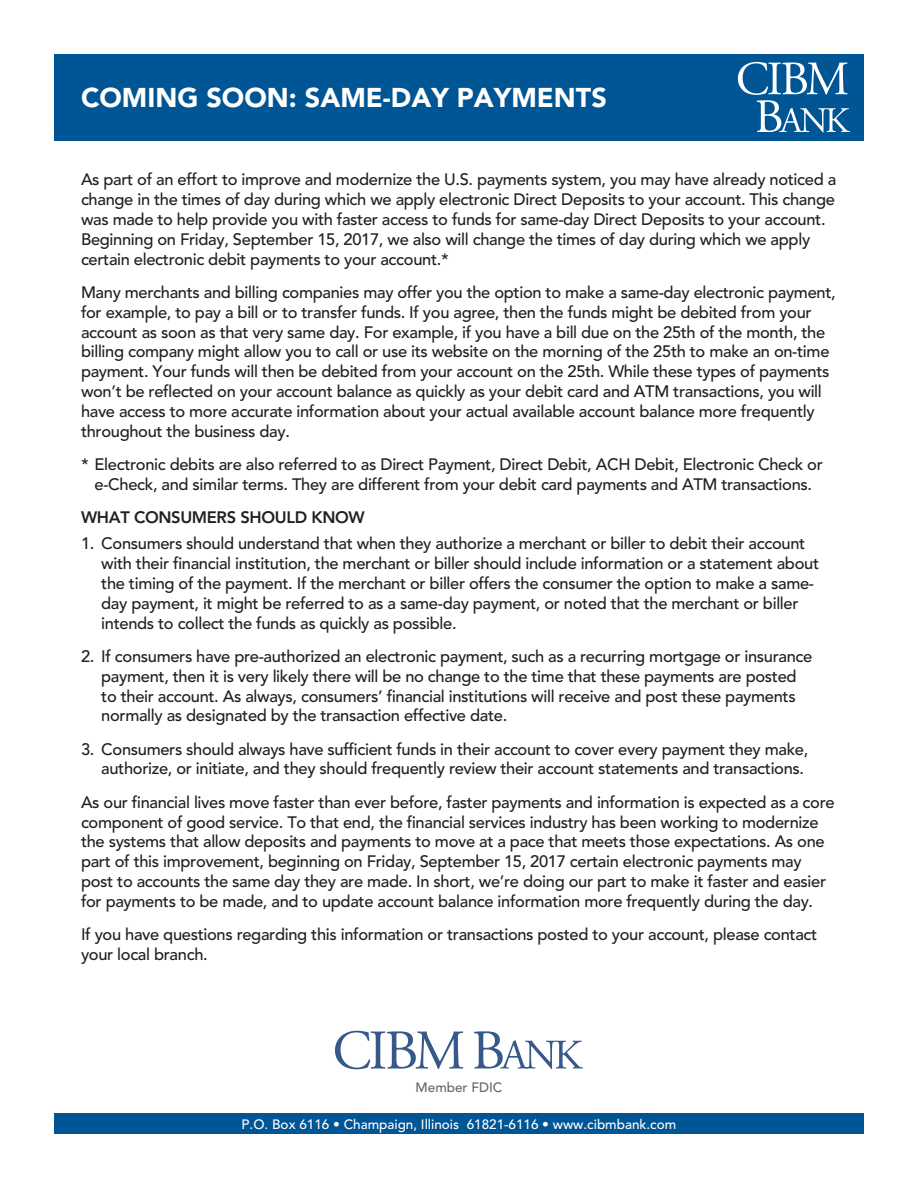
<style>
.page{position:relative;width:918px;height:1188px;background:#fff}
.page>*{position:absolute;margin:0;border:0;box-sizing:border-box;transform-origin:0 0}
.t1{font:900 27px "Avenir";color:#fff}
.t2{font:500 16.5px/19.8px "Avenir";letter-spacing:-.02em;color:#231f20}
.t3{font:800 16.5px "Avenir";letter-spacing:-.02em;color:#231f20}
.t4{font:500 13.5px "Avenir";color:#fff}
.t5{font:500 13.5px "Avenir";color:#5f696f}
</style>
<div class="page">
<div style="left:54px;top:1114px;width:810px;height:20px;background:#005595"></div>
<div style="left:54px;top:54px;width:810px;height:86px;background:#005595"></div>
<svg style="left:335px;top:1031px;width:128px;height:38px"></svg>
<svg style="left:474px;top:1031px;width:109px;height:38px"></svg>
<svg style="left:738px;top:62px;width:112px;height:70px"></svg>
<h1 class="t1" style="left:81px;top:82px;width:527px">COMING SOON: SAME-DAY PAYMENTS</h1>
<p class="t2" style="left:81px;top:170px;width:757px">As part of an effort to improve and modernize the U.S. payments system, you may have already noticed a change in the times of day during which we apply electronic Direct Deposits to your account. This change was made to help provide you with faster access to funds for same-day Direct Deposits to your account.<br>Beginning on Friday, September 15, 2017, we also will change the times of day during which we apply certain electronic debit payments to your account.*</p>
<p class="t2" style="left:81px;top:283px;width:756px">Many merchants and billing companies may offer you the option to make a same-day electronic payment, for example, to pay a bill or to transfer funds. If you agree, then the funds might be debited from your account as soon as that very same day. For example, if you have a bill due on the 25th of the month, the billing company might allow you to call or use its website on the morning of the 25th to make an on-time payment. Your funds will then be debited from your account on the 25th. While these types of payments won’t be reflected on your account balance as quickly as your debit card and ATM transactions, you will have access to more accurate information about your actual available account balance more frequently throughout the business day.</p>
<p class="t2" style="left:81px;top:455px;width:743px;text-align:center">* Electronic debits are also referred to as Direct Payment, Direct Debit, ACH Debit, Electronic Check or e-Check, and similar terms. They are different from your debit card payments and ATM transactions.</p>
<p class="t3" style="left:81px;top:507px;width:285px">WHAT CONSUMERS SHOULD KNOW</p>
<p class="t2" style="left:101px;top:534px;width:719px;text-indent:-20px">1. Consumers should understand that when they authorize a merchant or biller to debit their account with their financial institution, the merchant or biller should include information or a statement about the timing of the payment. If the merchant or biller offers the consumer the option to make a same&shy;day payment, it might be referred to as a same-day payment, or noted that the merchant or biller intends to collect the funds as quickly as possible.</p>
<p class="t2" style="left:101px;top:647px;width:713px;text-indent:-20px">2. If consumers have pre-authorized an electronic payment, such as a recurring mortgage or insurance payment, then it is very likely there will be no change to the time that these payments are posted to their account. As always, consumers’ financial institutions will receive and post these payments normally as designated by the transaction effective date.</p>
<p class="t2" style="left:81px;top:739px;width:729px;text-align:right">3. Consumers should always have sufficient funds in their account to cover every payment they make, authorize, or initiate, and they should frequently review their account statements and transactions.</p>
<p class="t2" style="left:81px;top:793px;width:755px">As our financial lives move faster than ever before, faster payments and information is expected as a core component of good service. To that end, the financial services industry has been working to modernize the systems that allow deposits and payments to move at a pace that meets those expectations. As one part of this improvement, beginning on Friday, September 15, 2017 certain electronic payments may post to accounts the same day they are made. In short, we’re doing our part to make it faster and easier for payments to be made, and to update account balance information more frequently during the day.</p>
<p class="t2" style="left:81px;top:925px;width:738px">If you have questions regarding this information or transactions posted to your account, please contact your local branch.</p>
<p class="t5" style="left:416px;top:1079px;width:88px">Member FDIC</p>
<p class="t4" style="left:242px;top:1117px;width:436px">P.O. Box 6116 • Champaign, Illinois 61821-6116 • www.cibmbank.com</p>
</div>
